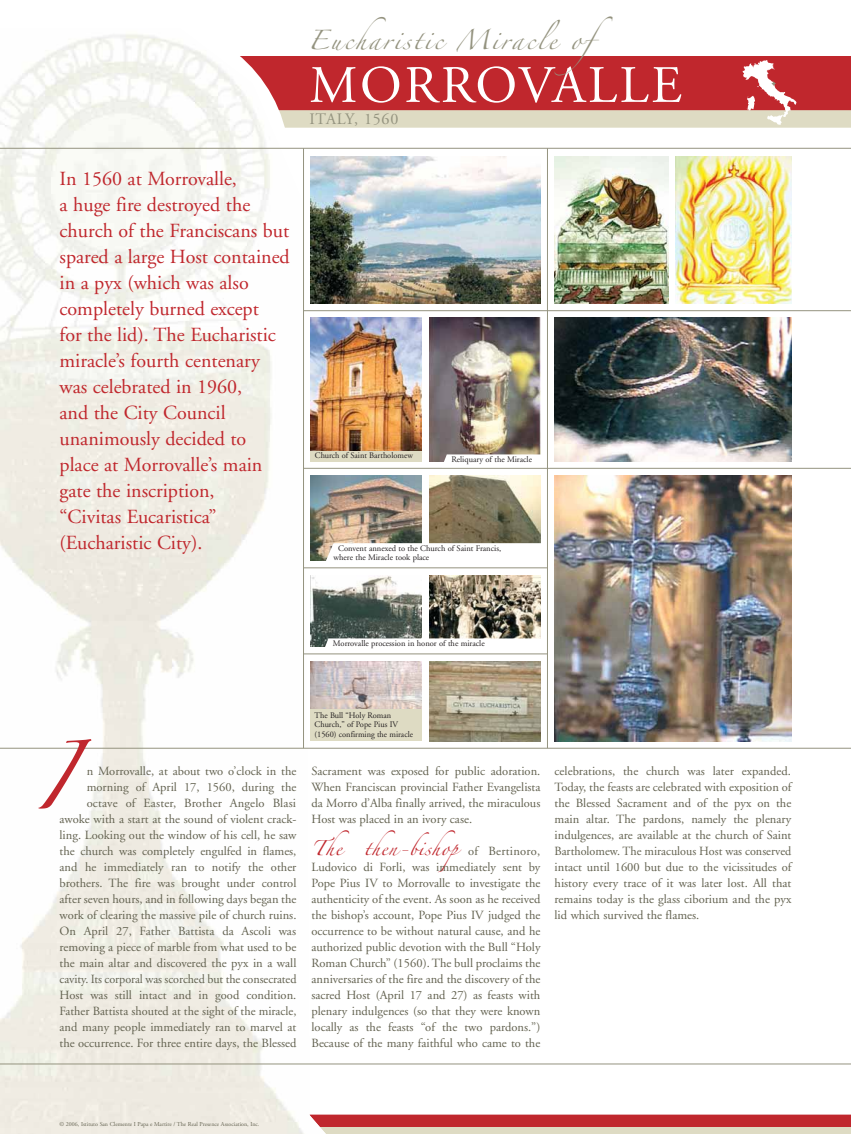
<style>
.page{position:relative;width:851px;height:1134px;background:#fff}
.page>*{position:absolute;margin:0;border:0;box-sizing:border-box;transform-origin:0 0}
.t1{font:62px "Zapfino";color:#c0272d}
.t2{font:52.5px "Adobe Garamond";letter-spacing:.05em;color:#fff}
.t3{font:20px/26px "Adobe Garamond";color:#c0272d}
.t4{font:17.5px "Zapfino";letter-spacing:.11em;color:#94937f}
.t5{font:16px "Adobe Garamond";letter-spacing:.05em;color:#94937f}
.t6{font:13.5px "Zapfino";color:#c0272d}
.t7{font:12.5px/16px "Adobe Garamond";color:#636250;text-align:justify}
.t8{font:8.5px/9.5px "Adobe Garamond";color:#231f20}
.t9{font:6px "Adobe Garamond";color:#636250}
.s1{font-family:"Zapfino";font-size:13.5px;color:#c0272d}
</style>
<div class="page">
<div style="left:303px;top:1114px;width:547px;height:18px;background:#c0272d"></div>
<div style="left:303px;top:1128px;width:547px;height:6px;background:#dedbc3"></div>
<div style="left:221px;top:57px;width:629px;height:54px;background:#c0272d"></div>
<div style="left:222px;top:110px;width:628px;height:18px;background:#dedbc3"></div>
<img style="left:0;top:34px;width:326px;height:1100px">
<hr style="left:0;top:748px;width:850px;height:1px;background:#94937f">
<hr style="left:0;top:148px;width:850px;height:1px;background:#94937f">
<hr style="left:0;top:1064px;width:850px;height:1px;background:#94937f">
<hr style="left:303px;top:148px;width:1px;height:600px;background:#94937f">
<img style="left:310px;top:318px;width:111px;height:133px">
<img style="left:310px;top:157px;width:230px;height:147px">
<img style="left:310px;top:476px;width:111px;height:85px">
<img style="left:311px;top:661px;width:110px;height:49px">
<img style="left:429px;top:661px;width:111px;height:80px">
<img style="left:429px;top:476px;width:111px;height:67px">
<img style="left:675px;top:157px;width:116px;height:147px">
<img style="left:554px;top:157px;width:114px;height:147px">
<img style="left:429px;top:576px;width:111px;height:62px">
<img style="left:310px;top:576px;width:111px;height:70px">
<hr style="left:303px;top:654px;width:244px;height:1px;background:#94937f">
<hr style="left:303px;top:468px;width:547px;height:1px;background:#94937f">
<hr style="left:303px;top:568px;width:244px;height:1px;background:#94937f">
<hr style="left:303px;top:310px;width:547px;height:1px;background:#94937f">
<div style="left:310px;top:710px;width:111px;height:31px;background:#dedbc3"></div>
<div style="left:310px;top:451px;width:111px;height:10px;background:#dedbc3"></div>
<svg style="left:323px;top:543px;width:218px;height:24px"></svg>
<img style="left:429px;top:318px;width:111px;height:143px">
<svg style="left:441px;top:454px;width:100px;height:8px"></svg>
<img style="left:554px;top:318px;width:237px;height:143px">
<svg style="left:323px;top:638px;width:218px;height:13px"></svg>
<img style="left:554px;top:476px;width:237px;height:265px">
<hr style="left:547px;top:148px;width:1px;height:600px;background:#94937f">
<svg style="left:742px;top:60px;width:54px;height:65px"></svg>
<p class="t3" style="left:60px;top:167px;width:232px">In 1560 at Morrovalle,<br>a huge fire destroyed the church of the Franciscans but spared a large Host contained in a pyx (which was also completely burned except<br>for the lid). The Eucharistic miracle’s fourth centenary was celebrated in 1960,<br>and the City Council unanimously decided to place at Morrovalle’s main gate the inscription,<br>“Civitas Eucaristica” (Eucharistic City).</p>
<h3 class="t4" style="left:308px;top:32px;width:335px">Eucharistic Miracle of</h3>
<h2 class="t2" style="left:309px;top:57px;width:374px">MORROVALLE</h2>
<p class="t5" style="left:309px;top:111px;width:90px">ITALY, 1560</p>
<p class="t8" style="left:315px;top:451px;width:99px">Church of Saint Bartholomew</p>
<p class="t8" style="left:451px;top:455px;width:82px">Reliquary of the Miracle</p>
<p class="t8" style="left:333px;top:544px;width:169px;text-indent:5px">Convent annexed to the Church of Saint Francis, where the Miracle took place</p>
<p class="t8" style="left:333px;top:639px;width:153px">Morrovalle procession in honor of the miracle</p>
<p class="t8" style="left:314px;top:711px;width:100px">The Bull “Holy Roman<br>Church,” of Pope Pius IV (1560) confirming the miracle</p>
<h1 class="t1" style="left:33px;top:750px;width:39px">I</h1>
<p class="t7" style="left:60px;top:764px;width:238px;text-align:right">n Morrovalle, at about two o’clock in the morning of April 17, 1560, during the octave of Easter, Brother Angelo Blasi awoke with a start at the sound of violent crack&shy;ling. Looking out the window of his cell, he saw the church was completely engulfed in flames, and he immediately ran to notify the other brothers. The fire was brought under control after seven hours, and in following days began the work of clearing the massive pile of church ruins.<br>On April 27, Father Battista da Ascoli was removing a piece of marble from what used to be the main altar and discovered the pyx in a wall cavity. Its corporal was scorched but the consecrated Host was still intact and in good condition.<br>Father Battista shouted at the sight of the miracle, and many people immediately ran to marvel at the occurrence. For three entire days, the Blessed</p>
<p class="t7" style="left:311px;top:764px;width:230px">Sacrament was exposed for public adoration.<br>When Franciscan provincial Father Evangelista da Morro d’Alba finally arrived, the miraculous Host was placed in an ivory case.</p>
<p class="t7" style="left:311px;top:844px;width:230px;text-indent:53px"><span class="s1">then-bishop</span>of Bertinoro, Ludovico di Forli, was immediately sent by Pope Pius IV to Morrovalle to investigate the authenticity of the event. As soon as he received the bishop’s account, Pope Pius IV judged the occurrence to be without natural cause, and he authorized public devotion with the Bull “Holy Roman Church” (1560). The bull proclaims the anniversaries of the fire and the discovery of the sacred Host (April 17 and 27) as feasts with plenary indulgences (so that they were known locally as the feasts “of the two pardons.”)<br>Because of the many faithful who came to the</p>
<p class="t6" style="left:311px;top:843px;width:39px">T he</p>
<p class="t7" style="left:554px;top:764px;width:238px">celebrations, the church was later expanded.<br>Today, the feasts are celebrated with exposition of the Blessed Sacrament and of the pyx on the main altar. The pardons, namely the plenary indulgences, are available at the church of Saint Bartholomew. The miraculous Host was conserved intact until 1600 but due to the vicissitudes of history every trace of it was later lost. All that remains today is the glass ciborium and the pyx lid which survived the flames.</p>
<p class="t9" style="left:60px;top:1121px;width:201px">© 2006, Istituto San Clemente I Papa e Martire / The Real Presence Association, Inc.</p>
</div>
